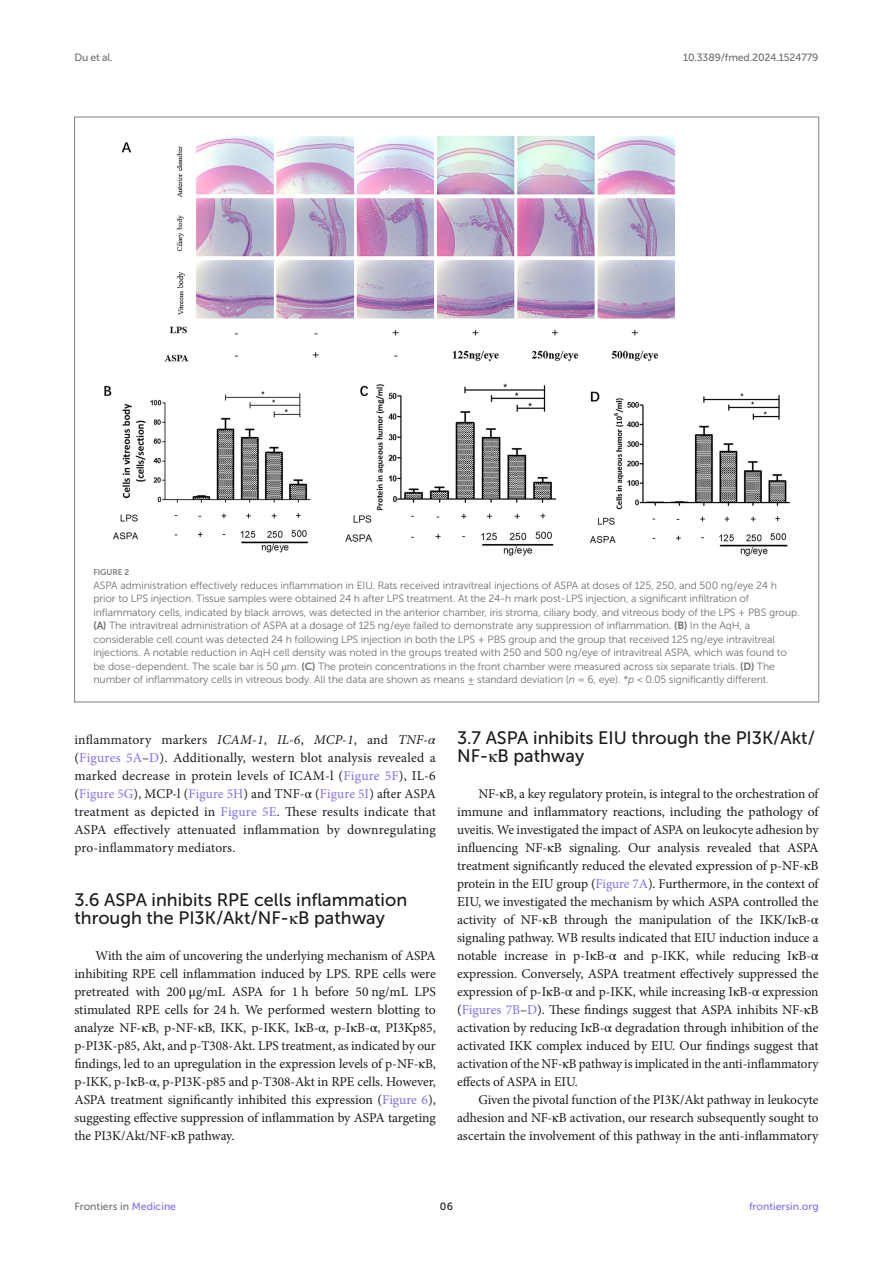
<style>
.page{position:relative;width:893px;height:1263px;background:#fff}
.page>*{position:absolute;margin:0;border:0;box-sizing:border-box;transform-origin:0 0}
.HEAD_2{font:18px/18px "Museo Sans 500";color:#1b1c1b}
.TEXT{font:13.5px/18px "Minion Pro";letter-spacing:-.005em;color:#1b1c1b;text-align:justify}
.FIG_LEG{font:10.5px/13.5px "Museo Sans 300";letter-spacing:-.01em;color:#706f70}
.t1{font:10.5px "Museo Sans 500";letter-spacing:-.015em;color:#706f70}
.t2{font:10.5px "Museo Sans 500";color:#856df0}
.t3{font:10.5px "Museo Sans 500";color:#1b1c1b}
.FIG_HD{font:8.25px "Museo Sans 700";letter-spacing:-.01em;color:#7e7f7f}
.s1{font-family:"Museo Sans 700"}
.s2{font-family:"STIX General"}
.s3{font-style:italic}
.s4{font-family:"STIX General";font-style:italic}
.s5{color:#856df0}
</style>
<div class="page">
<img style="left:104px;top:136px;width:686px;height:420px">
<p class="t1" style="left:74px;top:51px;width:40px">Du et al.</p>
<p class="t1" style="left:683px;top:51px;width:137px">10.3389/fmed.2024.1524779</p>
<p class="FIG_HD" style="left:94px;top:568px;width:37px">FIGURE 2</p>
<p class="FIG_LEG" style="left:94px;top:578px;width:708px">ASPA administration effectively reduces inflammation in EIU. Rats received intravitreal injections of ASPA at doses of 125, 250, and 500 ng/eye 24 h prior to LPS injection. Tissue samples were obtained 24 h after LPS treatment. At the 24-h mark post-LPS injection, a significant infiltration of inflammatory cells, indicated by black arrows, was detected in the anterior chamber, iris stroma, ciliary body, and vitreous body of the LPS + PBS group. <span class="s1">(A)</span> The intravitreal administration of ASPA at a dosage of 125 ng/eye failed to demonstrate any suppression of inflammation. <span class="s1">(B)</span> In the AqH, a considerable cell count was detected 24 h following LPS injection in both the LPS + PBS group and the group that received 125 ng/eye intravitreal injections. A notable reduction in AqH cell density was noted in the groups treated with 250 and 500 ng/eye of intravitreal ASPA, which was found to be dose-dependent. The scale bar is 50 <span class="s2">μ</span>m. <span class="s1">(C)</span> The protein concentrations in the front chamber were measured across six separate trials. <span class="s1">(D)</span> The number of inflammatory cells in vitreous body. All the data are shown as means ± standard deviation (<span class="s3">n</span> = 6, eye). *<span class="s3">p</span> &lt; 0.05 significantly different.</p>
<p class="TEXT" style="left:74px;top:731px;width:363px">inflammatory markers <span class="s3">ICAM-1</span>, <span class="s3">IL-6</span>, <span class="s3">MCP-1</span>, and <span class="s3">TNF-</span><span class="s4">α </span>(<span class="s5">Figures 5A</span>–<span class="s5">D</span>). Additionally, western blot analysis revealed a marked decrease in protein levels of ICAM-l (<span class="s5">Figure 5F</span>), IL-6 (<span class="s5">Figure 5G</span>), MCP-l (<span class="s5">Figure 5H</span>) and TNF-<span class="s2">α</span> (<span class="s5">Figure 5I</span>) after ASPA treatment as depicted in <span class="s5">Figure 5E</span>. These results indicate that ASPA effectively attenuated inflammation by downregulating pro-inflammatory mediators.</p>
<p class="HEAD_2" style="left:74px;top:891px;width:334px">3.6 ASPA inhibits RPE cells inflammation through the PI3K/Akt/NF-<span class="s2">κ</span>B pathway</p>
<p class="TEXT" style="left:74px;top:947px;width:363px;text-indent:21px">With the aim of uncovering the underlying mechanism of ASPA inhibiting RPE cell inflammation induced by LPS. RPE cells were pretreated with 200 <span class="s2">μ</span>g/mL ASPA for 1 h before 50 ng/mL LPS stimulated RPE cells for 24 h. We performed western blotting to analyze NF-<span class="s2">κ</span>B, p-NF-<span class="s2">κ</span>B, IKK, p-IKK, I<span class="s2">κ</span>B-<span class="s2">α</span>, p-I<span class="s2">κ</span>B-<span class="s2">α</span>, PI3Kp85, p-PI3K-p85, Akt, and p-T308-Akt. LPS treatment, as indicated by our findings, led to an upregulation in the expression levels of p-NF-<span class="s2">κ</span>B, p-IKK, p-I<span class="s2">κ</span>B-<span class="s2">α</span>, p-PI3K-p85 and p-T308-Akt in RPE cells. However, ASPA treatment significantly inhibited this expression (<span class="s5">Figure 6</span>), suggesting effective suppression of inflammation by ASPA targeting the PI3K/Akt/NF-<span class="s2">κ</span>B pathway.</p>
<p class="HEAD_2" style="left:457px;top:729px;width:359px">3.7 ASPA inhibits EIU through the PI3K/Akt/<br>NF-<span class="s2">κ</span>B pathway</p>
<p class="TEXT" style="left:457px;top:785px;width:363px;text-indent:21px">NF-<span class="s2">κ</span>B, a key regulatory protein, is integral to the orchestration of immune and inflammatory reactions, including the pathology of uveitis. We investigated the impact of ASPA on leukocyte adhesion by influencing NF-<span class="s2">κ</span>B signaling. Our analysis revealed that ASPA treatment significantly reduced the elevated expression of p-NF-<span class="s2">κ</span>B protein in the EIU group (<span class="s5">Figure 7A</span>). Furthermore, in the context of EIU, we investigated the mechanism by which ASPA controlled the activity of NF-<span class="s2">κ</span>B through the manipulation of the IKK/I<span class="s2">κ</span>B-<span class="s2">α </span>signaling pathway. WB results indicated that EIU induction induce a notable increase in p-I<span class="s2">κ</span>B-<span class="s2">α</span> and p-IKK, while reducing I<span class="s2">κ</span>B-<span class="s2">α </span>expression. Conversely, ASPA treatment effectively suppressed the expression of p-I<span class="s2">κ</span>B-<span class="s2">α</span> and p-IKK, while increasing I<span class="s2">κ</span>B-<span class="s2">α</span> expression (<span class="s5">Figures 7B</span>–<span class="s5">D</span>). These findings suggest that ASPA inhibits NF-<span class="s2">κ</span>B activation by reducing I<span class="s2">κ</span>B-<span class="s2">α</span> degradation through inhibition of the activated IKK complex induced by EIU. Our findings suggest that activation of the NF-<span class="s2">κ</span>B pathway is implicated in the anti-inflammatory effects of ASPA in EIU.</p>
<p class="TEXT" style="left:457px;top:1091px;width:363px;text-indent:21px">Given the pivotal function of the PI3K/Akt pathway in leukocyte adhesion and NF-<span class="s2">κ</span>B activation, our research subsequently sought to ascertain the involvement of this pathway in the anti-inflammatory</p>
<p class="t1" style="left:74px;top:1200px;width:103px">Frontiers in <span class="s5">Medicine</span></p>
<p class="t3" style="left:440px;top:1200px;width:15px">06</p>
<p class="t2" style="left:749px;top:1200px;width:71px">frontiersin.org</p>
</div>
